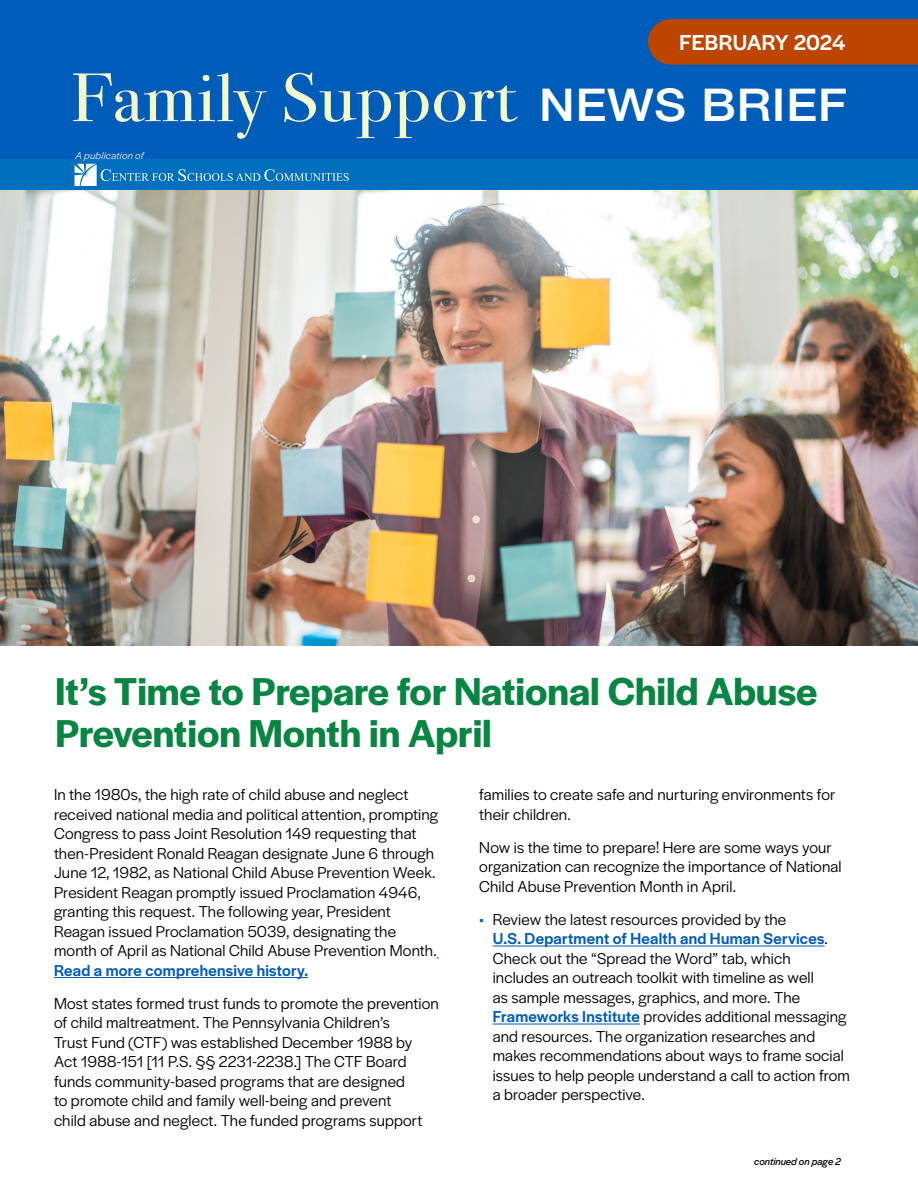
<style>
.page{position:relative;width:918px;height:1188px;background:#fff}
.page>*{position:absolute;margin:0;border:0;box-sizing:border-box;transform-origin:0 0}
.Family_Support_title{font:68.4px "Bodoni Svty Two ITCTT";letter-spacing:.01em;color:#f4f9cc;scale:1.1 1}
.Content_Title_H1{font:600 40.5px/42px "Halyard Display";color:#088542}
.body_text{font:500 22.5px "Halyard Display";letter-spacing:.005em;color:#fff}
.body_text-2{font:16.5px/19.5px "Halyard Display";letter-spacing:.01em;color:#000}
.t1{font:italic 10.5px "Halyard Display";color:#000}
.body_text-3{font:italic 10.5px "Halyard Display";letter-spacing:.025em;color:#e7edf5}
.s1{font-family:"Helvetica Neue";font-weight:500;font-size:45px;color:#fff}
.s2{font-weight:500;color:#005cb9}
.s3{color:#005cb9}
</style>
<div class="page">
<div style="left:0;top:0;width:918px;height:160px;background:#005cb9"></div>
<div style="left:648px;top:19px;width:270px;height:45px;background:#bd4500"></div>
<div style="left:0;top:160px;width:918px;height:30px;background:#0070be"></div>
<svg style="left:75px;top:164px;width:274px;height:22px"></svg>
<img style="left:0;top:190px;width:918px;height:456px">
<hr style="left:54px;top:977px;width:254px;height:1px;background:#005cb9">
<hr style="left:493px;top:946px;width:332px;height:1px;background:#005cb9">
<hr style="left:493px;top:1024px;width:147px;height:1px;background:#005cb9">
<p class="body_text" style="left:680px;top:27px;width:168px">FEBRUARY 2024</p>
<h1 class="Family_Support_title" style="left:71px;top:42px;width:707px">Family Support <span class="s1">NEWS BRIEF</span></h1>
<p class="body_text-3" style="left:75px;top:148px;width:70px">A publication of</p>
<h2 class="Content_Title_H1" style="left:55px;top:668px;width:764px">It’s Time to Prepare for National Child Abuse<br>Prevention Month in April</h2>
<p class="body_text-2" style="left:54px;top:784px;width:386px">In the 1980s, the high rate of child abuse and neglect received national media and political attention, prompting Congress to pass Joint Resolution 149 requesting that then-President Ronald Reagan designate June 6 through June 12, 1982, as National Child Abuse Prevention Week.<br>President Reagan promptly issued Proclamation 4946, granting this request. The following year, President Reagan issued Proclamation 5039, designating the month of April as National Child Abuse Prevention Month.<br><span class="s2">Read a more comprehensive history.</span></p>
<p class="body_text-2" style="left:54px;top:993px;width:386px">Most states formed trust funds to promote the prevention of child maltreatment. The Pennsylvania Children’s<br>Trust Fund (CTF) was established December 1988 by Act 1988-151 [11 P.S. §§ 2231-2238.] The CTF Board funds community-based programs that are designed<br>to promote child and family well-being and prevent<br>child abuse and neglect. The funded programs support</p>
<p class="body_text-2" style="left:479px;top:784px;width:358px">families to create safe and nurturing environments for their children.</p>
<p class="body_text-2" style="left:479px;top:837px;width:364px">Now is the time to prepare! Here are some ways your organization can recognize the importance of National<br>Child Abuse Prevention Month in April.</p>
<p class="body_text-2" style="left:493px;top:909px;width:359px;text-indent:-14px"><span class="s3">•</span> Review the latest resources provided by the<br><span class="s2">U.S. Department of Health and Human Services</span>.<br>Check out the “Spread the Word” tab, which includes an outreach toolkit with timeline as well<br>as sample messages, graphics, and more. The <span class="s2">Frameworks Institute</span> provides additional messaging and resources. The organization researches and makes recommendations about ways to frame social issues to help people understand a call to action from a broader perspective.</p>
<p class="t1" style="left:754px;top:1154px;width:88px">continued on page 2</p>
</div>
